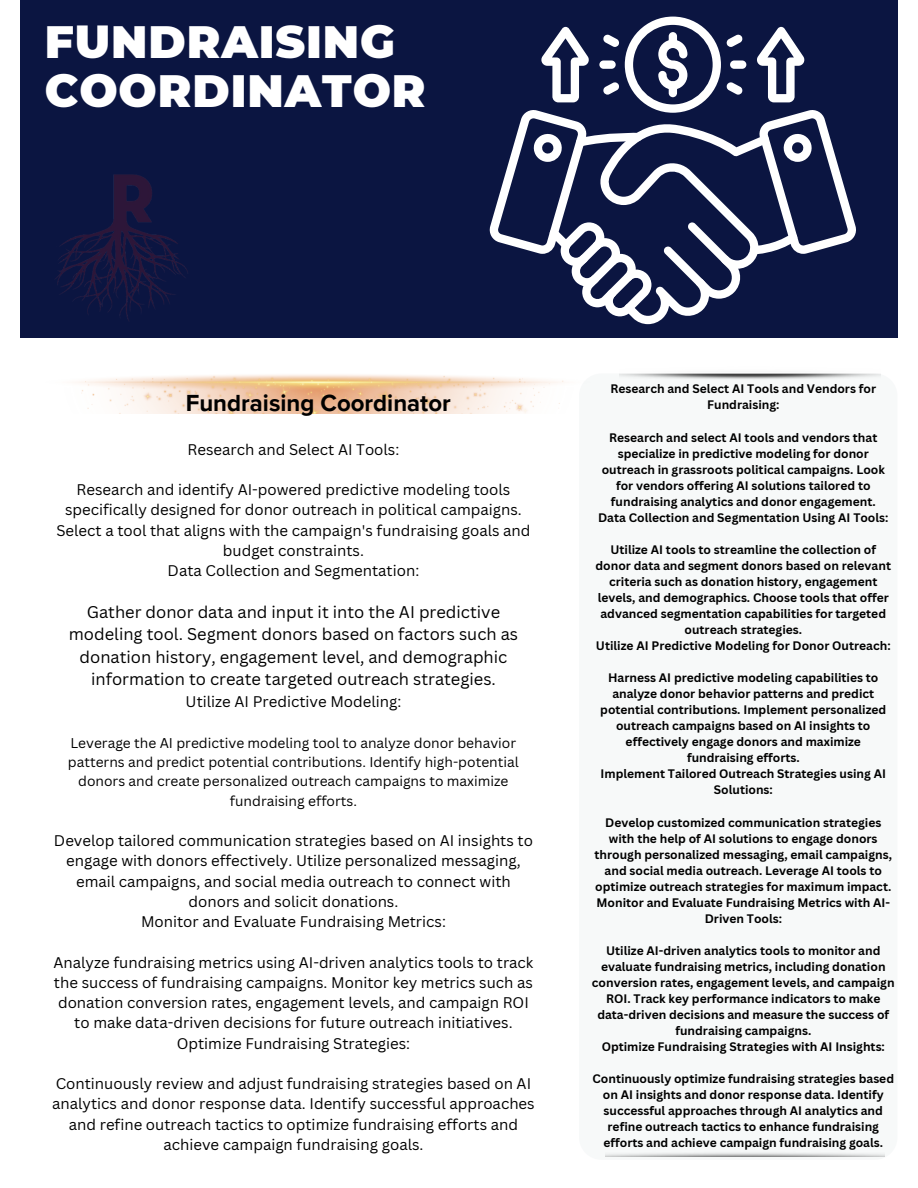
<style>
.page{position:relative;width:918px;height:1188px;background:#fff}
.page>*{position:absolute;margin:0;border:0;box-sizing:border-box;transform-origin:0 0}
.t1{font:900 45.3px/49.5px "Montserrat";letter-spacing:.02em;color:#fff}
.t2{font:700 24px "Proxima Nova";color:#000}
.t3{font:16.5px/22.5px "Canva Sans";color:#000;text-align:center}
.t4{font:15px/20.2px "Canva Sans";color:#000;text-align:center}
.t5{font:13.8px/19.2px "Canva Sans";color:#000;text-align:center}
.t6{font:700 12px/16px "Canva Sans";color:#000;text-align:center}
</style>
<div class="page">
<div style="left:21px;top:0;width:876px;height:338px;background:#0b1541"></div>
<img style="left:55px;top:174px;width:133px;height:147px">
<img style="left:78px;top:374px;width:486px;height:40px">
<svg style="left:489px;top:17px;width:367px;height:307px"></svg>
<img style="left:619px;top:373px;width:261px;height:7px">
<p class="t1" style="left:45px;top:17px;width:382px">FUNDRAISING<br>COORDINATOR</p>
<p class="t2" style="left:186px;top:389px;width:267px">Fundraising Coordinator</p>
<p class="t4" style="left:188px;top:439px;width:213px">Research and Select AI Tools:</p>
<p class="t4" style="left:56px;top:479px;width:476px">Research and identify AI-powered predictive modeling tools specifically designed for donor outreach in political campaigns.<br>Select a tool that aligns with the campaign's fundraising goals and budget constraints.<br>Data Collection and Segmentation:</p>
<p class="t3" style="left:69px;top:600px;width:451px">Gather donor data and input it into the AI predictive modeling tool. Segment donors based on factors such as donation history, engagement level, and demographic information to create targeted outreach strategies.</p>
<p class="t4" style="left:186px;top:691px;width:217px">Utilize AI Predictive Modeling:</p>
<p class="t5" style="left:68px;top:733px;width:452px">Leverage the AI predictive modeling tool to analyze donor behavior patterns and predict potential contributions. Identify high-potential donors and create personalized outreach campaigns to maximize fundraising efforts.</p>
<p class="t4" style="left:54px;top:830px;width:481px">Develop tailored communication strategies based on AI insights to engage with donors effectively. Utilize personalized messaging, email campaigns, and social media outreach to connect with donors and solicit donations.<br>Monitor and Evaluate Fundraising Metrics:</p>
<p class="t4" style="left:54px;top:952px;width:481px">Analyze fundraising metrics using AI-driven analytics tools to track the success of fundraising campaigns. Monitor key metrics such as donation conversion rates, engagement levels, and campaign ROI to make data-driven decisions for future outreach initiatives.<br>Optimize Fundraising Strategies:</p>
<p class="t4" style="left:52px;top:1073px;width:484px">Continuously review and adjust fundraising strategies based on AI analytics and donor response data. Identify successful approaches and refine outreach tactics to optimize fundraising efforts and achieve campaign fundraising goals.</p>
<p class="t6" style="left:610px;top:381px;width:267px">Research and Select AI Tools and Vendors for<br>Fundraising:</p>
<p class="t6" style="left:602px;top:429px;width:285px">Research and select AI tools and vendors that specialize in predictive modeling for donor outreach in grassroots political campaigns. Look for vendors offering AI solutions tailored to fundraising analytics and donor engagement.</p>
<p class="t6" style="left:598px;top:509px;width:292px">Data Collection and Segmentation Using AI Tools:</p>
<p class="t6" style="left:595px;top:541px;width:297px">Utilize AI tools to streamline the collection of donor data and segment donors based on relevant criteria such as donation history, engagement levels, and demographics. Choose tools that offer advanced segmentation capabilities for targeted outreach strategies.</p>
<p class="t6" style="left:596px;top:637px;width:296px">Utilize AI Predictive Modeling for Donor Outreach:</p>
<p class="t6" style="left:600px;top:669px;width:288px">Harness AI predictive modeling capabilities to analyze donor behavior patterns and predict potential contributions. Implement personalized outreach campaigns based on AI insights to effectively engage donors and maximize fundraising efforts.</p>
<p class="t6" style="left:601px;top:766px;width:287px">Implement Tailored Outreach Strategies using AI<br>Solutions:</p>
<h2 class="t6" style="left:595px;top:814px;width:299px">Develop customized communication strategies with the help of AI solutions to engage donors through personalized messaging, email campaigns, and social media outreach. Leverage AI tools to optimize outreach strategies for maximum impact.</h2>
<h3 class="t6" style="left:597px;top:894px;width:295px">Monitor and Evaluate Fundraising Metrics with AI-<br>Driven Tools:</h3>
<h3 class="t6" style="left:592px;top:942px;width:304px">Utilize AI-driven analytics tools to monitor and evaluate fundraising metrics, including donation conversion rates, engagement levels, and campaign ROI. Track key performance indicators to make data-driven decisions and measure the success of fundraising campaigns.</h3>
<h3 class="t6" style="left:602px;top:1038px;width:285px">Optimize Fundraising Strategies with AI Insights:</h3>
<h4 class="t6" style="left:593px;top:1071px;width:303px">Continuously optimize fundraising strategies based on AI insights and donor response data. Identify successful approaches through AI analytics and refine outreach tactics to enhance fundraising efforts and achieve campaign fundraising goals.</h4>
</div>
